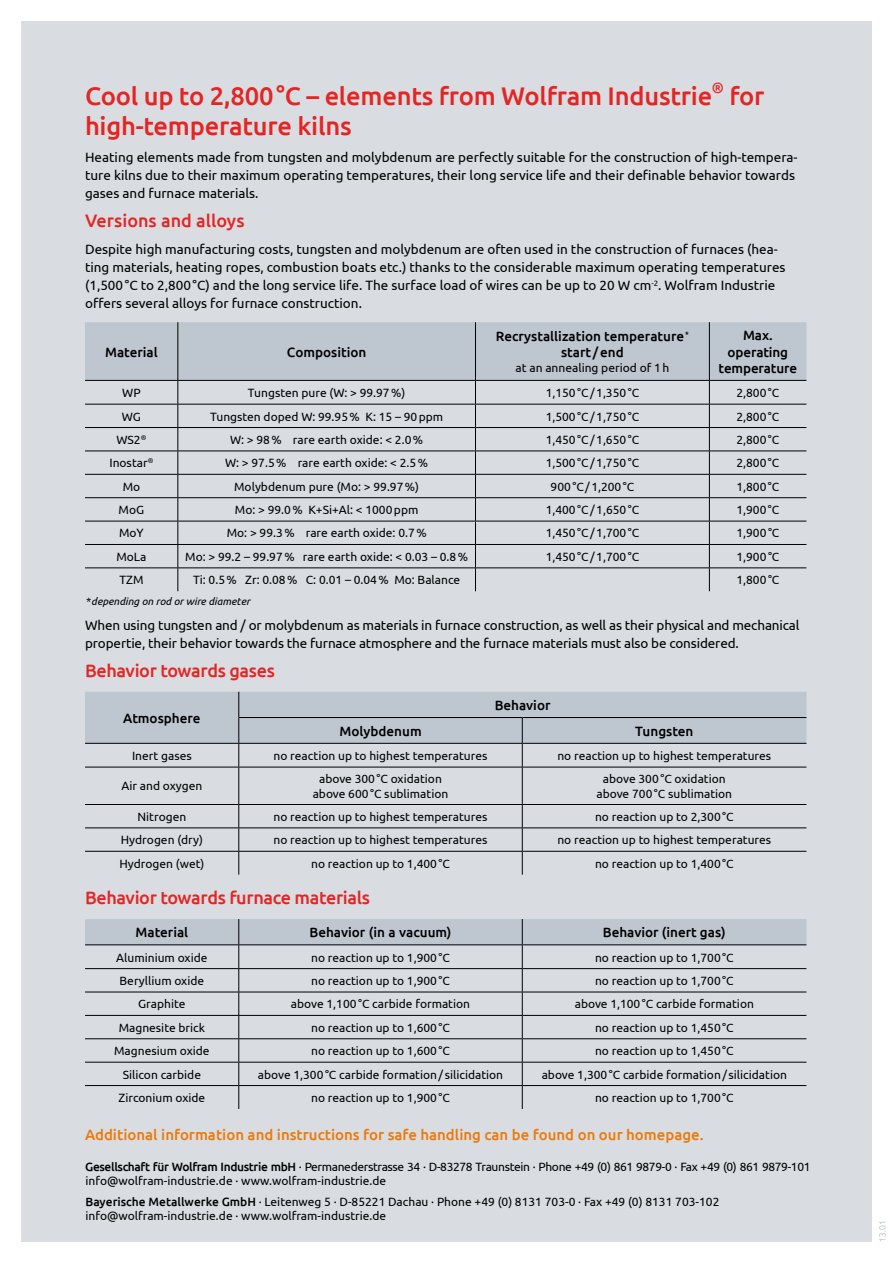
<style>
.page{position:relative;width:893px;height:1263px;background:#fff}
.page>*{position:absolute;margin:0;border:0;box-sizing:border-box;transform-origin:0 0}
.t1{font:500 25.5px "Ubuntu";letter-spacing:-.01em;color:#e42523}
.t2{font:500 18px "Ubuntu";letter-spacing:-.02em;color:#e42523}
.t3{font:500 18px "Ubuntu";color:#e42523}
.t4{font:500 15px "Ubuntu";color:#ed7908}
.t5{font:500 14.85px "Ubuntu";color:#e42523}
.t6{font:13.5px/18px "Ubuntu";color:#000}
.t7{font:500 13.5px/16.2px "Ubuntu";color:#000;text-align:center}
.t8{font:12px/14.4px "Ubuntu";color:#000;text-align:center}
.t9{font:12px/14.4px "Ubuntu";letter-spacing:-.03em;color:#000}
.t10{font:italic 10.5px "Ubuntu";color:#000}
.s1{font-weight:500}
</style>
<div class="page">
<div style="left:21px;top:21px;width:851px;height:1221px;background:#d9dde2"></div>
<svg style="left:879px;top:1222px;width:7px;height:20px"></svg>
<svg style="left:85px;top:322px;width:721px;height:269px"></svg>
<hr style="left:177px;top:322px;width:1px;height:58px;background:#000">
<hr style="left:475px;top:322px;width:1px;height:58px;background:#000">
<hr style="left:709px;top:322px;width:1px;height:58px;background:#000">
<hr style="left:85px;top:380px;width:93px;height:1px;background:#000">
<hr style="left:178px;top:380px;width:297px;height:1px;background:#000">
<hr style="left:475px;top:380px;width:234px;height:1px;background:#000">
<hr style="left:709px;top:380px;width:97px;height:1px;background:#000">
<svg style="left:85px;top:692px;width:721px;height:75px"></svg>
<hr style="left:85px;top:767px;width:154px;height:1px;background:#000">
<hr style="left:239px;top:767px;width:283px;height:1px;background:#000">
<hr style="left:238px;top:767px;width:1px;height:37px;background:#000">
<hr style="left:522px;top:767px;width:284px;height:1px;background:#000">
<hr style="left:522px;top:767px;width:1px;height:37px;background:#000">
<hr style="left:85px;top:804px;width:154px;height:1px;background:#000">
<hr style="left:239px;top:804px;width:283px;height:1px;background:#000">
<hr style="left:522px;top:804px;width:284px;height:1px;background:#000">
<hr style="left:85px;top:827px;width:154px;height:1px;background:#000">
<hr style="left:239px;top:827px;width:283px;height:1px;background:#000">
<hr style="left:522px;top:827px;width:284px;height:1px;background:#000">
<hr style="left:85px;top:851px;width:154px;height:1px;background:#000">
<hr style="left:239px;top:851px;width:283px;height:1px;background:#000">
<svg style="left:238px;top:805px;width:1px;height:70px"></svg>
<hr style="left:522px;top:851px;width:284px;height:1px;background:#000">
<svg style="left:522px;top:805px;width:1px;height:70px"></svg>
<svg style="left:85px;top:919px;width:721px;height:190px"></svg>
<h1 class="t1" style="left:85px;top:80px;width:629px">Cool up to 2,800°C – elements from Wolfram Industrie</h1>
<p class="t5" style="left:712px;top:79px;width:14px">®</p>
<h1 class="t1" style="left:730px;top:80px;width:36px">for</h1>
<h1 class="t1" style="left:85px;top:110px;width:268px">high-temperature kilns</h1>
<p class="t6" style="left:85px;top:148px;width:714px">Heating elements made from tungsten and molybdenum are perfectly suitable for the construction of high-tempera&shy;ture kilns due to their maximum operating temperatures, their long service life and their definable behavior towards gases and furnace materials.</p>
<h2 class="t3" style="left:85px;top:209px;width:161px">Versions and alloys</h2>
<p class="t6" style="left:85px;top:240px;width:702px">Despite high manufacturing costs, tungsten and molybdenum are often used in the construction of furnaces (hea&shy;ting materials, heating ropes, combustion boats etc.) thanks to the considerable maximum operating temperatures (1,500°C to 2,800°C) and the long service life. The surface load of wires can be up to 20 W cm<sup>-2</sup>. Wolfram Industrie offers several alloys for furnace construction.</p>
<p class="t7" style="left:105px;top:343px;width:54px">Material</p>
<p class="t7" style="left:287px;top:343px;width:81px">Composition</p>
<p class="t7" style="left:496px;top:328px;width:195px">Recrystallization temperature<sup>* </sup>start /end</p>
<p class="t8" style="left:516px;top:360px;width:155px">at an annealing period of 1h</p>
<p class="t7" style="left:719px;top:327px;width:80px">Max. operating temperature</p>
<p class="t8" style="left:122px;top:385px;width:20px">WP</p>
<p class="t8" style="left:248px;top:385px;width:159px">Tungsten pure (W: &gt; 99.97%)</p>
<p class="t8" style="left:546px;top:385px;width:95px">1,150°C/1,350°C</p>
<p class="t8" style="left:736px;top:385px;width:44px">2,800°C</p>
<p class="t8" style="left:122px;top:409px;width:21px">WG</p>
<p class="t8" style="left:210px;top:409px;width:235px">Tungsten doped W: 99.95% K: 15 – 90ppm</p>
<p class="t8" style="left:546px;top:409px;width:95px">1,500°C/1,750°C</p>
<p class="t8" style="left:736px;top:409px;width:44px">2,800°C</p>
<p class="t8" style="left:116px;top:432px;width:31px">WS2<sup>®</sup></p>
<p class="t8" style="left:230px;top:432px;width:195px">W: &gt; 98% rare earth oxide: &lt; 2.0%</p>
<p class="t8" style="left:546px;top:432px;width:95px">1,450°C/1,650°C</p>
<p class="t8" style="left:736px;top:432px;width:44px">2,800°C</p>
<p class="t8" style="left:109px;top:455px;width:45px">Inostar<sup>®</sup></p>
<p class="t8" style="left:225px;top:455px;width:204px">W: &gt; 97.5% rare earth oxide: &lt; 2.5%</p>
<p class="t8" style="left:546px;top:455px;width:95px">1,500°C/1,750°C</p>
<p class="t8" style="left:736px;top:455px;width:44px">2,800°C</p>
<p class="t8" style="left:123px;top:479px;width:19px">Mo</p>
<p class="t8" style="left:234px;top:479px;width:186px">Molybdenum pure (Mo: &gt; 99.97%)</p>
<p class="t8" style="left:551px;top:479px;width:85px">900°C/1,200°C</p>
<p class="t8" style="left:736px;top:479px;width:44px">1,800°C</p>
<p class="t8" style="left:119px;top:502px;width:27px">MoG</p>
<p class="t8" style="left:235px;top:502px;width:185px">Mo: &gt; 99.0% K+Si+Al: &lt; 1000ppm</p>
<p class="t8" style="left:546px;top:502px;width:95px">1,400°C/1,650°C</p>
<p class="t8" style="left:736px;top:502px;width:44px">1,900°C</p>
<p class="t8" style="left:119px;top:526px;width:26px">MoY</p>
<p class="t8" style="left:227px;top:526px;width:201px">Mo: &gt; 99.3% rare earth oxide: 0.7%</p>
<p class="t8" style="left:546px;top:526px;width:95px">1,450°C/1,700°C</p>
<p class="t8" style="left:736px;top:526px;width:44px">1,900°C</p>
<p class="t8" style="left:116px;top:549px;width:32px">MoLa</p>
<p class="t8" style="left:185px;top:549px;width:284px">Mo: &gt; 99.2 – 99.97% rare earth oxide: &lt; 0.03 – 0.8%</p>
<p class="t8" style="left:546px;top:549px;width:95px">1,450°C/1,700°C</p>
<p class="t8" style="left:736px;top:549px;width:44px">1,900°C</p>
<p class="t8" style="left:119px;top:572px;width:26px">TZM</p>
<p class="t8" style="left:193px;top:572px;width:269px">Ti: 0.5% Zr: 0.08% C: 0.01 – 0.04% Mo: Balance</p>
<p class="t8" style="left:736px;top:572px;width:44px">1,800°C</p>
<p class="t10" style="left:85px;top:595px;width:166px">*depending on rod or wire diameter</p>
<p class="t6" style="left:85px;top:616px;width:716px">When using tungsten and / or molybdenum as materials in furnace construction, as well as their physical and mechanical propertie, their behavior towards the furnace atmosphere and the furnace materials must also be considered.</p>
<h2 class="t2" style="left:85px;top:659px;width:191px">Behavior towards gases</h2>
<p class="t7" style="left:123px;top:709px;width:79px">Atmosphere</p>
<p class="t7" style="left:495px;top:696px;width:57px">Behavior</p>
<p class="t7" style="left:339px;top:722px;width:84px">Molybdenum</p>
<p class="t7" style="left:635px;top:722px;width:60px">Tungsten</p>
<p class="t8" style="left:132px;top:748px;width:61px">Inert gases</p>
<p class="t8" style="left:274px;top:748px;width:215px">no reaction up to highest temperatures</p>
<p class="t8" style="left:557px;top:748px;width:215px">no reaction up to highest temperatures</p>
<p class="t8" style="left:121px;top:779px;width:82px">Air and oxygen</p>
<p class="t8" style="left:313px;top:771px;width:137px">above 300°C oxidation above 600°C sublimation</p>
<p class="t8" style="left:597px;top:771px;width:137px">above 300°C oxidation above 700°C sublimation</p>
<p class="t8" style="left:137px;top:809px;width:50px">Nitrogen</p>
<p class="t8" style="left:274px;top:809px;width:215px">no reaction up to highest temperatures</p>
<p class="t8" style="left:595px;top:809px;width:140px">no reaction up to 2,300°C</p>
<p class="t8" style="left:121px;top:832px;width:84px">Hydrogen (dry)</p>
<p class="t8" style="left:274px;top:832px;width:215px">no reaction up to highest temperatures</p>
<p class="t8" style="left:557px;top:832px;width:215px">no reaction up to highest temperatures</p>
<p class="t8" style="left:119px;top:856px;width:87px">Hydrogen (wet)</p>
<p class="t8" style="left:311px;top:856px;width:140px">no reaction up to 1,400°C</p>
<p class="t8" style="left:595px;top:856px;width:140px">no reaction up to 1,400°C</p>
<h2 class="t2" style="left:85px;top:886px;width:286px">Behavior towards furnace materials</h2>
<p class="t7" style="left:136px;top:924px;width:54px">Material</p>
<p class="t7" style="left:310px;top:924px;width:143px">Behavior (in a vacuum)</p>
<p class="t7" style="left:603px;top:924px;width:124px">Behavior (inert gas)</p>
<p class="t8" style="left:116px;top:950px;width:93px">Aluminium oxide</p>
<p class="t8" style="left:311px;top:950px;width:140px">no reaction up to 1,900°C</p>
<p class="t8" style="left:595px;top:950px;width:140px">no reaction up to 1,700°C</p>
<p class="t8" style="left:120px;top:973px;width:86px">Beryllium oxide</p>
<p class="t8" style="left:311px;top:973px;width:140px">no reaction up to 1,900°C</p>
<p class="t8" style="left:595px;top:973px;width:140px">no reaction up to 1,700°C</p>
<p class="t8" style="left:138px;top:996px;width:49px">Graphite</p>
<p class="t8" style="left:291px;top:996px;width:181px">above 1,100°C carbide formation</p>
<p class="t8" style="left:575px;top:996px;width:181px">above 1,100°C carbide formation</p>
<p class="t8" style="left:119px;top:1020px;width:88px">Magnesite brick</p>
<p class="t8" style="left:311px;top:1020px;width:140px">no reaction up to 1,600°C</p>
<p class="t8" style="left:595px;top:1020px;width:140px">no reaction up to 1,450°C</p>
<p class="t8" style="left:114px;top:1043px;width:97px">Magnesium oxide</p>
<p class="t8" style="left:311px;top:1043px;width:140px">no reaction up to 1,600°C</p>
<p class="t8" style="left:595px;top:1043px;width:140px">no reaction up to 1,450°C</p>
<p class="t8" style="left:123px;top:1067px;width:80px">Silicon carbide</p>
<p class="t8" style="left:258px;top:1067px;width:247px">above 1,300°C carbide formation/ silicidation</p>
<p class="t8" style="left:542px;top:1067px;width:247px">above 1,300°C carbide formation/ silicidation</p>
<p class="t8" style="left:119px;top:1090px;width:88px">Zirconium oxide</p>
<p class="t8" style="left:311px;top:1090px;width:140px">no reaction up to 1,900°C</p>
<p class="t8" style="left:595px;top:1090px;width:140px">no reaction up to 1,700°C</p>
<p class="t4" style="left:85px;top:1125px;width:620px">Additional information and instructions for safe handling can be found on our homepage.</p>
<p class="t9" style="left:85px;top:1159px;width:727px"><span class="s1">Gesellschaft für Wolfram Industrie mbH</span> · Permanederstrasse 34 · D-83278 Traunstein · Phone +49 (0) 861 9879-0 · Fax +49 (0) 861 9879-101 info@wolfram-industrie.de · www.wolfram-industrie.de</p>
<p class="t8" style="left:85px;top:1194px;width:635px;text-align:left"><span class="s1">Bayerische Metallwerke GmbH</span> · Leitenweg 5 · D-85221 Dachau · Phone +49 (0) 8131 703-0 · Fax +49 (0) 8131 703-102 info@wolfram-industrie.de · www.wolfram-industrie.de</p>
</div>
